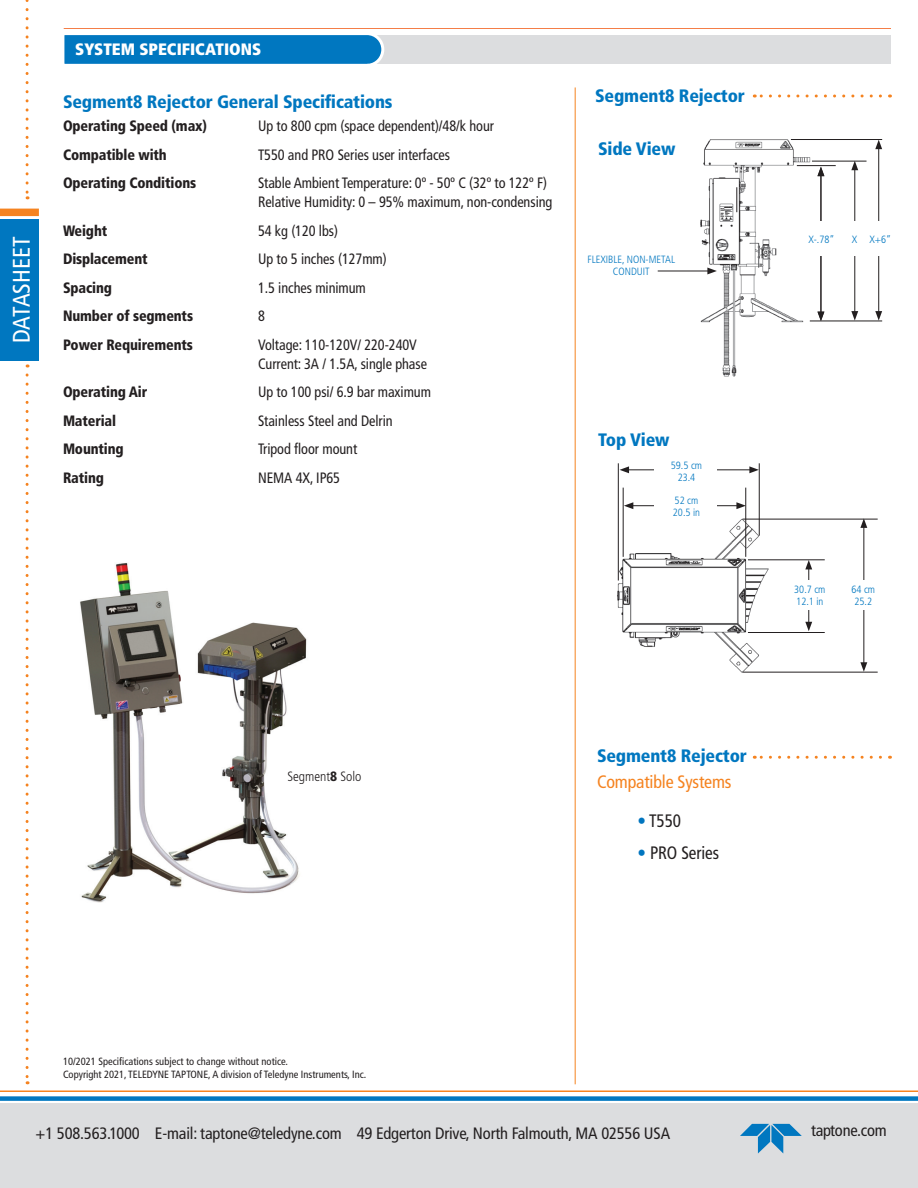
<style>
.page{position:relative;width:918px;height:1188px;background:#fff}
.page>*{position:absolute;margin:0;border:0;box-sizing:border-box;transform-origin:0 0}
.t1{font:condensed 24px "Frutiger LT Std";color:#fff}
.t2{font:900 condensed 18px "Frutiger LT Std";letter-spacing:-.01em;color:#0077c0}
.t3{font:condensed 18px "Frutiger LT Std";letter-spacing:-.01em;color:#f58320}
.t4{font:condensed 18px "Frutiger LT Std";letter-spacing:-.005em;color:#231f20;scale:.95 1}
.t5{font:condensed 16.5px "Frutiger LT Std";letter-spacing:-.01em;color:#231f20}
.t6{font:900 condensed 16.5px "Frutiger LT Std";color:#fff}
.t7{font:condensed 15px/18.6px "Frutiger LT Std";letter-spacing:-.005em;color:#231f20;scale:.95 1}
.t8{font:900 condensed 15px "Frutiger LT Std";letter-spacing:-.01em;color:#231f20;scale:.95 1}
.t9{font:300 condensed 13.5px "Frutiger LT Std";color:#231f20}
.t10{font:condensed 10.5px/12.6px "Frutiger LT Std";color:#231f20}
.t11{font:300 condensed 10.5px/12px "Frutiger LT Std";color:#0077c0}
.s1{font-weight:900}
.s2{color:#0075bf}
</style>
<div class="page">
<div style="left:0;top:1103px;width:918px;height:85px;background:#dcdddf"></div>
<div style="left:0;top:1096px;width:918px;height:5px;background:#0077c0"></div>
<hr style="left:0;top:1090px;width:918px;height:2px;background:#f58320">
<div style="left:0;top:220px;width:39px;height:141px;background:#0077c0"></div>
<div style="left:0;top:209px;width:39px;height:7px;background:#f58320"></div>
<div style="left:73px;top:35px;width:818px;height:29px;background:#dcdddf"></div>
<svg style="left:64px;top:35px;width:320px;height:29px;background:#067ac1"></svg>
<hr style="left:64px;top:28px;width:827px;height:1px;background:#f47e47">
<svg style="left:740px;top:1124px;width:62px;height:29px"></svg>
<hr style="left:575px;top:87px;width:1px;height:997px;background:#f58320">
<svg style="left:26px;top:0;width:3px;height:199px"></svg>
<svg style="left:26px;top:375px;width:3px;height:709px"></svg>
<svg style="left:754px;top:94px;width:126px;height:4px"></svg>
<img style="left:695px;top:139px;width:118px;height:238px">
<hr style="left:821px;top:174px;width:1px;height:140px;background:#231f20">
<hr style="left:820px;top:174px;width:1px;height:140px;background:#231f20">
<svg style="left:817px;top:312px;width:7px;height:9px"></svg>
<svg style="left:817px;top:167px;width:7px;height:9px"></svg>
<hr style="left:854px;top:168px;width:1px;height:145px;background:#231f20">
<svg style="left:851px;top:311px;width:7px;height:10px"></svg>
<svg style="left:851px;top:162px;width:7px;height:8px"></svg>
<hr style="left:658px;top:271px;width:52px;height:1px;background:#231f20">
<svg style="left:707px;top:268px;width:10px;height:6px"></svg>
<hr style="left:878px;top:147px;width:1px;height:166px;background:#231f20">
<svg style="left:875px;top:311px;width:7px;height:10px"></svg>
<svg style="left:875px;top:140px;width:7px;height:9px"></svg>
<hr style="left:797px;top:165px;width:39px;height:1px;background:#231f20">
<hr style="left:812px;top:161px;width:55px;height:1px;background:#231f20">
<hr style="left:791px;top:139px;width:91px;height:1px;background:#231f20">
<hr style="left:810px;top:321px;width:72px;height:1px;background:#231f20">
<svg style="left:736px;top:187px;width:1px;height:25px"></svg>
<div style="left:795px;top:221px;width:95px;height:35px;background:#fff"></div>
<img style="left:617px;top:516px;width:160px;height:157px">
<hr style="left:623px;top:488px;width:1px;height:69px;background:#231f20">
<hr style="left:745px;top:488px;width:1px;height:69px;background:#231f20">
<hr style="left:759px;top:463px;width:1px;height:73px;background:#231f20">
<hr style="left:743px;top:519px;width:135px;height:1px;background:#231f20">
<hr style="left:748px;top:559px;width:77px;height:1px;background:#231f20">
<hr style="left:748px;top:632px;width:77px;height:1px;background:#231f20">
<hr style="left:743px;top:672px;width:135px;height:1px;background:#231f20">
<hr style="left:618px;top:463px;width:1px;height:117px;background:#231f20">
<hr style="left:631px;top:505px;width:108px;height:1px;background:#231f20">
<svg style="left:736px;top:502px;width:10px;height:7px"></svg>
<svg style="left:624px;top:502px;width:9px;height:7px"></svg>
<hr style="left:627px;top:469px;width:125px;height:1px;background:#231f20">
<svg style="left:749px;top:466px;width:10px;height:7px"></svg>
<svg style="left:620px;top:466px;width:9px;height:7px"></svg>
<hr style="left:808px;top:567px;width:1px;height:57px;background:#231f20">
<svg style="left:805px;top:622px;width:7px;height:9px"></svg>
<svg style="left:805px;top:560px;width:7px;height:9px"></svg>
<hr style="left:863px;top:525px;width:1px;height:140px;background:#231f20">
<svg style="left:860px;top:662px;width:7px;height:10px"></svg>
<svg style="left:860px;top:518px;width:7px;height:10px"></svg>
<div style="left:654px;top:459px;width:62px;height:50px;background:#fff"></div>
<div style="left:777px;top:580px;width:108px;height:30px;background:#fff"></div>
<svg style="left:754px;top:756px;width:126px;height:3px"></svg>
<img style="left:80px;top:563px;width:227px;height:340px">
<h1 class="t1" style="left:7px;top:343px;width:108px;rotate:-90deg">DATASHEET</h1>
<p class="t6" style="left:75px;top:39px;width:188px">SYSTEM SPECIFICATIONS</p>
<p class="t2" style="left:63px;top:91px;width:331px">Segment8 Rejector General Specifications</p>
<p class="t8" style="left:63px;top:117px;width:153px">Operating Speed (max)</p>
<p class="t7" style="left:258px;top:117px;width:250px">Up to 800 cpm (space dependent)/48/k hour</p>
<p class="t8" style="left:63px;top:146px;width:111px">Compatible with</p>
<p class="t7" style="left:258px;top:145px;width:204px">T550 and PRO Series user interfaces</p>
<p class="t8" style="left:63px;top:174px;width:142px">Operating Conditions</p>
<p class="t7" style="left:258px;top:174px;width:311px">Stable Ambient Temperature: 0º - 50º C (32º to 122º F)<br>Relative Humidity: 0 – 95% maximum, non-condensing</p>
<p class="t8" style="left:63px;top:221px;width:48px">Weight</p>
<p class="t7" style="left:258px;top:221px;width:86px">54 kg (120 lbs)</p>
<p class="t8" style="left:63px;top:250px;width:91px">Displacement</p>
<p class="t7" style="left:258px;top:250px;width:137px">Up to 5 inches (127mm)</p>
<p class="t8" style="left:63px;top:279px;width:53px">Spacing</p>
<p class="t7" style="left:258px;top:278px;width:115px">1.5 inches minimum</p>
<p class="t8" style="left:63px;top:307px;width:138px">Number of segments</p>
<p class="t7" style="left:258px;top:307px;width:9px">8</p>
<p class="t8" style="left:63px;top:336px;width:138px">Power Requirements</p>
<p class="t7" style="left:258px;top:336px;width:179px">Voltage: 110-120V/ 220-240V<br>Current: 3A / 1.5A, single phase</p>
<p class="t8" style="left:63px;top:383px;width:90px">Operating Air</p>
<p class="t7" style="left:258px;top:383px;width:184px">Up to 100 psi/ 6.9 bar maximum</p>
<p class="t8" style="left:63px;top:411px;width:57px">Material</p>
<p class="t7" style="left:258px;top:411px;width:143px">Stainless Steel and Delrin</p>
<p class="t8" style="left:63px;top:440px;width:65px">Mounting</p>
<p class="t7" style="left:258px;top:440px;width:106px">Tripod floor mount</p>
<p class="t8" style="left:63px;top:469px;width:45px">Rating</p>
<p class="t7" style="left:258px;top:468px;width:88px">NEMA 4X, IP65</p>
<p class="t2" style="left:595px;top:85px;width:151px">Segment8 Rejector</p>
<p class="t2" style="left:598px;top:138px;width:79px">Side View</p>
<p class="t11" style="left:587px;top:253px;width:89px;text-align:center">FLEXIBLE, NON-METAL<br>CONDUIT</p>
<p class="t2" style="left:598px;top:429px;width:73px">Top View</p>
<p class="t11" style="left:671px;top:460px;width:33px;text-align:center">59.5 cm<br>23.4</p>
<p class="t11" style="left:673px;top:495px;width:29px">52 cm<br>20.5 in</p>
<p class="t11" style="left:808px;top:233px;width:28px">X-.78”</p>
<p class="t11" style="left:852px;top:233px;width:41px">X X+6”</p>
<p class="t11" style="left:794px;top:583px;width:33px">30.7 cm<br>12.1 in</p>
<p class="t11" style="left:852px;top:584px;width:25px">64 cm<br>25.2</p>
<p class="t9" style="left:287px;top:768px;width:76px">Segment<span class="s1">8</span> Solo</p>
<p class="t2" style="left:597px;top:745px;width:151px">Segment8 Rejector</p>
<p class="t3" style="left:597px;top:771px;width:136px">Compatible Systems</p>
<p class="t4" style="left:638px;top:810px;width:47px"><span class="s2">•</span> T550</p>
<p class="t4" style="left:638px;top:842px;width:87px"><span class="s2">•</span> PRO Series</p>
<p class="t10" style="left:63px;top:1056px;width:305px">10/2021 Specifications subject to change without notice.<br>Copyright 2021, TELEDYNE TAPTONE, A division of Teledyne Instruments, Inc.</p>
<p class="t5" style="left:36px;top:1124px;width:636px">+1 508.563.1000 E-mail: taptone@teledyne.com 49 Edgerton Drive, North Falmouth, MA 02556 USA</p>
<p class="t5" style="left:811px;top:1121px;width:77px">taptone.com</p>
</div>
